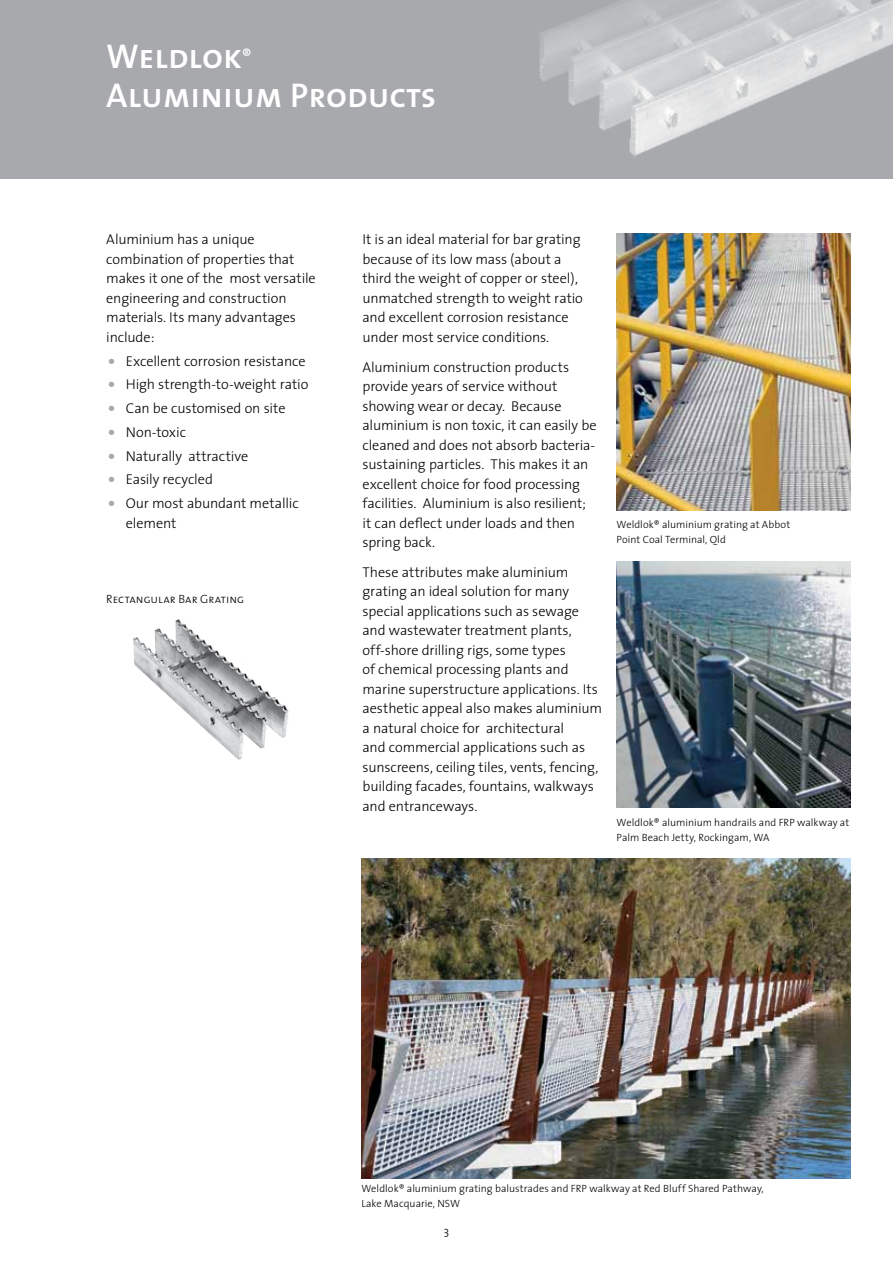
<style>
.page{position:relative;width:893px;height:1263px;background:#fff}
.page>*{position:absolute;margin:0;border:0;box-sizing:border-box;transform-origin:0 0}
.t1{font:34.5px/39px "The Sans Semi Bold Caps";color:#fff}
.t2{font:300 14.25px/19.5px "The Sans";letter-spacing:-.005em;color:#000}
.t3{font:12px "The Sans Light Caps";color:#000}
.t4{font:300 10.5px/15px "The Sans";color:#000}
.s1{font-size:26.25px;color:#a7a9ac}
</style>
<div class="page">
<img style="left:0;top:0;width:893px;height:179px">
<img style="left:133px;top:619px;width:156px;height:141px">
<img style="left:617px;top:234px;width:233px;height:276px">
<img style="left:361px;top:858px;width:489px;height:321px">
<img style="left:617px;top:561px;width:233px;height:247px">
<h1 class="t1" style="left:106px;top:36px;width:332px">Weldlok<sup>®<br></sup>Aluminium Products</h1>
<p class="t2" style="left:106px;top:231px;width:211px">Aluminium has a unique combination of properties that makes it one of the most versatile engineering and construction materials. Its many advantages include:</p>
<p class="t2" style="left:106px;top:352px;width:201px"><span class="s1">•</span> Excellent corrosion resistance</p>
<p class="t2" style="left:106px;top:376px;width:204px"><span class="s1">•</span> High strength-to-weight ratio</p>
<p class="t2" style="left:106px;top:400px;width:181px"><span class="s1">•</span> Can be customised on site</p>
<p class="t2" style="left:106px;top:423px;width:81px"><span class="s1">•</span> Non-toxic</p>
<p class="t2" style="left:106px;top:447px;width:143px"><span class="s1">•</span> Naturally attractive</p>
<p class="t2" style="left:106px;top:471px;width:108px"><span class="s1">•</span> Easily recycled</p>
<p class="t2" style="left:126px;top:495px;width:174px;text-indent:-20px"><span class="s1">•</span> Our most abundant metallic element</p>
<p class="t3" style="left:106px;top:594px;width:139px">Rectangular Bar Grating</p>
<p class="t2" style="left:362px;top:231px;width:222px">It is an ideal material for bar grating because of its low mass (about a third the weight of copper or steel), unmatched strength to weight ratio and excellent corrosion resistance under most service conditions.</p>
<p class="t2" style="left:362px;top:358px;width:236px">Aluminium construction products provide years of service without showing wear or decay. Because aluminium is non toxic, it can easily be cleaned and does not absorb bacteria&shy;sustaining particles. This makes it an excellent choice for food processing facilities. Aluminium is also resilient; it can deflect under loads and then spring back.</p>
<p class="t2" style="left:362px;top:563px;width:241px">These attributes make aluminium grating an ideal solution for many special applications such as sewage and wastewater treatment plants, off-shore drilling rigs, some types<br>of chemical processing plants and marine superstructure applications. Its aesthetic appeal also makes aluminium a natural choice for architectural<br>and commercial applications such as sunscreens, ceiling tiles, vents, fencing, building facades, fountains, walkways and entranceways.</p>
<p class="t4" style="left:617px;top:518px;width:175px">Weldlok® aluminium grating at Abbot<br>Point Coal Terminal, Qld</p>
<p class="t4" style="left:617px;top:815px;width:234px">Weldlok® aluminium handrails and FRP walkway at<br>Palm Beach Jetty, Rockingam, WA</p>
<p class="t4" style="left:361px;top:1182px;width:404px">Weldlok® aluminium grating balustrades and FRP walkway at Red Bluff Shared Pathway,<br>Lake Macquarie, NSW</p>
<p class="t3" style="left:443px;top:1228px;width:8px">3</p>
</div>
